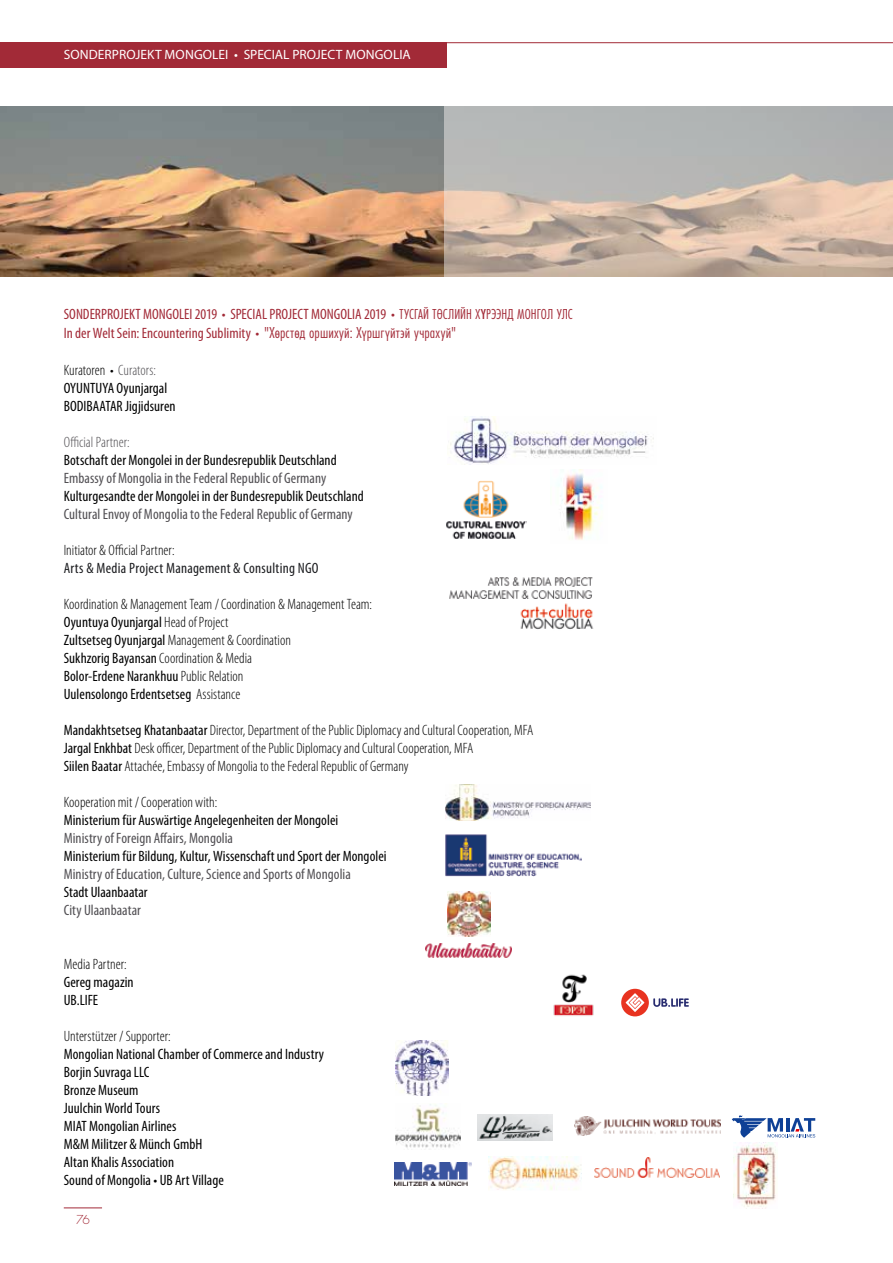
<style>
.page{position:relative;width:893px;height:1263px;background:#fff}
.page>*{position:absolute;margin:0;border:0;box-sizing:border-box;transform-origin:0 0}
.t1{font:300 condensed 15px/18px "Myriad Pro";color:#000}
.t2{font:condensed 15px/18px "Myriad Pro";letter-spacing:.005em;color:#000}
.t3{font:condensed 15px "Myriad Pro";letter-spacing:.005em;color:#514f53}
.t4{font:condensed 15px/18.8px "Myriad Pro";color:#a22a37}
.t5{font:condensed 15px "Myriad Pro";letter-spacing:.02em;color:#1c1d20}
.t6{font:300 condensed 15px "Myriad Pro";color:#514f53}
.t7{font:13.5px "Myriad Pro";letter-spacing:.005em;color:#fff}
.t8{font:300 12px "Futura Std";color:#a22a37}
.s1{font-family:"Futura PT Cond";font-stretch:normal}
.s2{font-family:"Futura PT Cond";font-weight:500;font-stretch:normal}
.s3{font-family:"Futura PT Cond";font-stretch:normal;font-size:16.5px}
.s4{font-weight:300}
.s5{font-weight:300;color:#514f53}
.s6{font-weight:400}
</style>
<div class="page">
<div style="left:0;top:43px;width:446px;height:25px;background:#a22a37"></div>
<hr style="left:446px;top:42px;width:447px;height:1px;background:#a22a37">
<hr style="left:64px;top:1207px;width:38px;height:1px;background:#a22a37">
<img style="left:0;top:106px;width:445px;height:170px">
<img style="left:445px;top:834px;width:137px;height:42px">
<img style="left:396px;top:1040px;width:53px;height:55px">
<img style="left:446px;top:784px;width:144px;height:36px">
<img style="left:450px;top:416px;width:204px;height:49px">
<img style="left:446px;top:480px;width:80px;height:59px">
<img style="left:395px;top:1104px;width:65px;height:44px">
<img style="left:395px;top:1162px;width:77px;height:23px">
<img style="left:488px;top:1156px;width:93px;height:34px">
<img style="left:594px;top:1157px;width:125px;height:20px">
<img style="left:733px;top:1143px;width:43px;height:65px">
<img style="left:477px;top:1115px;width:75px;height:25px">
<svg style="left:732px;top:1115px;width:83px;height:23px"></svg>
<img style="left:575px;top:1117px;width:145px;height:18px">
<img style="left:553px;top:974px;width:41px;height:42px">
<svg style="left:653px;top:998px;width:36px;height:9px"></svg>
<div style="left:621px;top:989px;width:28px;height:27px;background:#e83320;border-radius:50%"></div>
<svg style="left:626px;top:993px;width:18px;height:19px"></svg>
<img style="left:520px;top:603px;width:74px;height:27px">
<img style="left:449px;top:578px;width:144px;height:21px">
<svg style="left:445px;top:106px;width:448px;height:170px;background:#c1b6ac"></svg>
<img style="left:558px;top:470px;width:44px;height:70px">
<img style="left:447px;top:891px;width:43px;height:45px">
<img style="left:426px;top:943px;width:85px;height:14px">
<p class="t7" style="left:64px;top:46px;width:349px">SONDERPROJEKT MONGOLEI • SPECIAL PROJECT MONGOLIA</p>
<p class="t4" style="left:64px;top:304px;width:510px">SONDERPROJEKT MONGOLEI 2019 • SPECIAL PROJECT MONGOLIA 2019 • <span class="s1">ТУСГАЙ ТӨСЛИЙН Х</span><span class="s2">Ү</span><span class="s1">РЭЭНД МОНГОЛ УЛС<br></span>In der Welt Sein: Encountering Sublimity • <span class="s3">"Хөрстөд оршихуй: Хүршгүйтэй учрахуй"</span></p>
<p class="t2" style="left:64px;top:360px;width:113px"><span class="s4">Kuratoren •</span> <span class="s5">Curators:<br></span>OYUNTUYA Oyunjargal<br>BODIBAATAR Jigjidsuren</p>
<p class="t6" style="left:64px;top:433px;width:67px">OfficialPartner:</p>
<p class="t2" style="left:64px;top:450px;width:274px">Botschaft der Mongolei in der Bundesrepublik Deutschland</p>
<p class="t3" style="left:64px;top:468px;width:264px">Embassy of Mongolia in the Federal Republic of Germany</p>
<p class="t2" style="left:64px;top:486px;width:302px">Kulturgesandte der Mongolei in der Bundesrepublik Deutschland</p>
<p class="t3" style="left:64px;top:504px;width:290px">Cultural Envoy of Mongolia to the Federal Republic of Germany</p>
<p class="t1" style="left:64px;top:540px;width:112px">Initiator &amp; Official Partner:</p>
<p class="t5" style="left:64px;top:558px;width:256px">Arts &amp; Media Project Management &amp; Consulting NGO</p>
<p class="t1" style="left:64px;top:594px;width:310px">Koordination &amp; Management Team / Coordination &amp; Management Team:<br><span class="s6">Oyuntuya Oyunjargal</span> Head of Project<br><span class="s6">Zultsetseg Oyunjargal</span> Management &amp; Coordination<br><span class="s6">Sukhzorig Bayansan</span> Coordination &amp; Media<br><span class="s6">Bolor-Erdene Narankhuu</span> Public Relation<br><span class="s6">Uulensolongo Erdentsetseg</span> Assistance</p>
<p class="t1" style="left:64px;top:720px;width:471px"><span class="s6">Mandakhtsetseg Khatanbaatar</span> Director, Department of the Public Diplomacy and Cultural Cooperation, MFA<br><span class="s6">Jargal Enkhbat</span> Desk officer, Department of the Public Diplomacy and Cultural Cooperation, MFA<br><span class="s6">Siilen Baatar</span> Attachée, Embassy of Mongolia to the Federal Republic of Germany</p>
<p class="t1" style="left:64px;top:792px;width:155px">Kooperation mit / Cooperation with:</p>
<p class="t2" style="left:64px;top:810px;width:276px">Ministerium für Auswärtige Angelegenheiten der Mongolei</p>
<p class="t3" style="left:64px;top:828px;width:171px">Ministry of Foreign Affairs, Mongolia</p>
<p class="t2" style="left:64px;top:846px;width:324px">Ministerium für Bildung, Kultur, Wissenschaft und Sport der Mongolei</p>
<p class="t3" style="left:64px;top:864px;width:289px">Ministry of Education, Culture, Science and Sports of Mongolia</p>
<p class="t2" style="left:64px;top:882px;width:85px">Stadt Ulaanbaatar</p>
<p class="t3" style="left:64px;top:900px;width:79px">City Ulaanbaatar</p>
<p class="t1" style="left:64px;top:954px;width:64px">Media Partner:</p>
<p class="t2" style="left:64px;top:972px;width:71px">Gereg magazin<br>UB.LIFE</p>
<p class="t1" style="left:64px;top:1026px;width:108px">Unterstützer / Supporter:</p>
<p class="t2" style="left:64px;top:1044px;width:262px">Mongolian National Chamber of Commerce and Industry<br>Borjin Suvraga LLC<br>Bronze Museum<br>Juulchin World Tours<br>MIAT Mongolian Airlines<br>M&amp;M Militzer &amp; Münch GmbH<br>Altan Khalis Association<br>Sound of Mongolia • UB Art Village</p>
<p class="t8" style="left:76px;top:1213px;width:15px">76</p>
</div>
